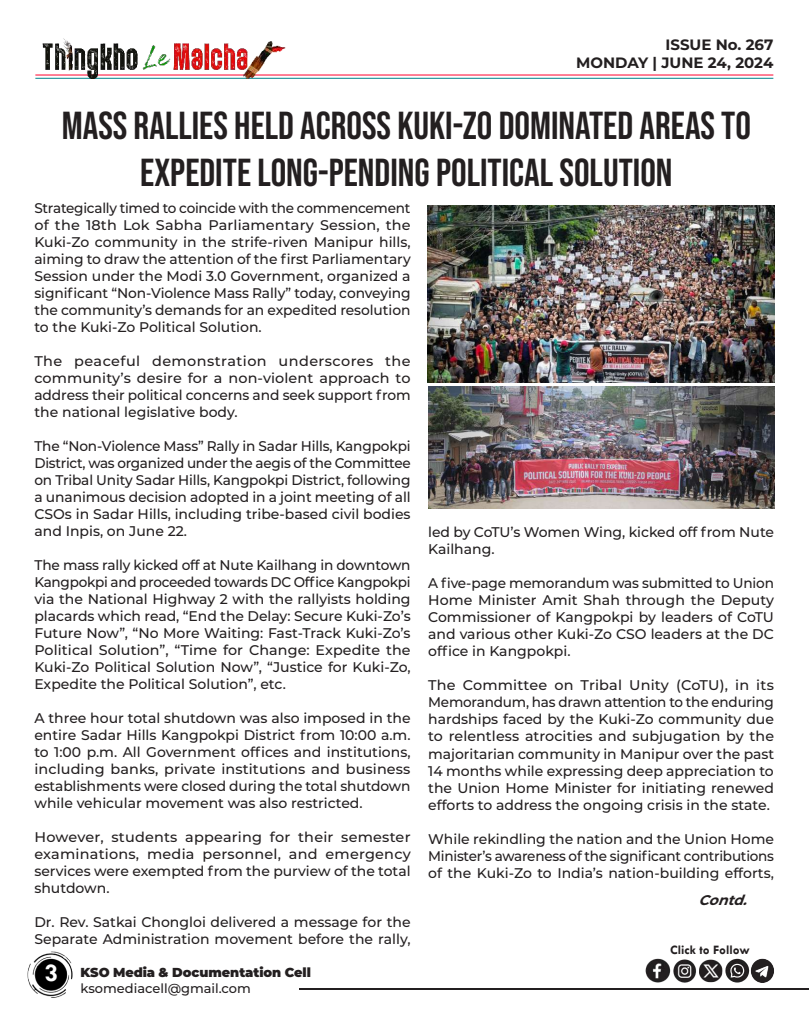
<style>
.page{position:relative;width:810px;height:1013px;background:#fff}
.page>*{position:absolute;margin:0;border:0;box-sizing:border-box;transform-origin:0 0}
.t1{font:39px/46.8px "Bebas Neue";color:#231f20;text-align:center}
.t2{font:700 26px "Tw Cen";color:#fff}
.t3{font:700 15px/18px "Montserrat";color:#231f20;text-align:right}
.t4{font:500 14px/17px "Montserrat";color:#231f20;text-align:justify}
.t5{font:italic 700 14px "Montserrat";color:#231f20}
.t6{font:900 13px "Montserrat";letter-spacing:-.005em;color:#231f20}
.t7{font:500 13px "Montserrat";color:#231f20}
.t8{font:700 13px "Tw Cen";color:#231f20}
</style>
<div class="page">
<hr style="left:299px;top:988px;width:509px;height:1px;background:#231f20">
<img style="left:27px;top:951px;width:46px;height:47px">
<hr style="left:35px;top:74px;width:738px;height:1px;background:#ff002d">
<hr style="left:35px;top:78px;width:738px;height:1px;background:#00848b">
<img style="left:35px;top:38px;width:254px;height:41px">
<img style="left:645px;top:958px;width:129px;height:25px">
<img style="left:428px;top:386px;width:346px;height:122px">
<img style="left:428px;top:205px;width:346px;height:177px">
<p class="t3" style="left:576px;top:35px;width:199px">ISSUE No. 267<br>MONDAY | JUNE 24, 2024</p>
<h1 class="t1" style="left:62px;top:102px;width:691px">MASS RALLIES HELD ACROSS KUKI-ZO DOMINATED AREAS TO<br>EXPEDITE LONG-PENDING POLITICAL SOLUTION</h1>
<p class="t4" style="left:34px;top:199px;width:378px">Strategically timed to coincide with the commencement of the 18th Lok Sabha Parliamentary Session, the Kuki-Zo community in the strife-riven Manipur hills, aiming to draw the attention of the first Parliamentary Session under the Modi 3.0 Government, organized a significant “Non-Violence Mass Rally” today, conveying the community’s demands for an expedited resolution to the Kuki-Zo Political Solution.</p>
<p class="t4" style="left:34px;top:352px;width:378px">The peaceful demonstration underscores the community’s desire for a non-violent approach to address their political concerns and seek support from the national legislative body.</p>
<p class="t4" style="left:34px;top:437px;width:378px">The “Non-Violence Mass” Rally in Sadar Hills, Kangpokpi District, was organized under the aegis of the Committee on Tribal Unity Sadar Hills, Kangpokpi District, following a unanimous decision adopted in a joint meeting of all CSOs in Sadar Hills, including tribe-based civil bodies and Inpis, on June 22.</p>
<p class="t4" style="left:34px;top:556px;width:378px">The mass rally kicked off at Nute Kailhang in downtown Kangpokpi and proceeded towards DC Office Kangpokpi via the National Highway 2 with the rallyists holding placards which read, “End the Delay: Secure Kuki-Zo’s Future Now”, “No More Waiting: Fast-Track Kuki-Zo’s Political Solution”, “Time for Change: Expedite the Kuki-Zo Political Solution Now”, “Justice for Kuki-Zo, Expedite the Political Solution”, etc.</p>
<p class="t4" style="left:34px;top:709px;width:378px">A three hour total shutdown was also imposed in the entire Sadar Hills Kangpokpi District from 10:00 a.m. to 1:00 p.m. All Government offices and institutions, including banks, private institutions and business establishments were closed during the total shutdown while vehicular movement was also restricted.</p>
<p class="t4" style="left:34px;top:828px;width:378px">However, students appearing for their semester examinations, media personnel, and emergency services were exempted from the purview of the total shutdown.</p>
<p class="t4" style="left:34px;top:913px;width:378px">Dr. Rev. Satkai Chongloi delivered a message for the<br>Separate Administration movement before the rally,</p>
<p class="t4" style="left:428px;top:523px;width:347px">led by CoTU’s Women Wing, kicked off from Nute<br>Kailhang.</p>
<p class="t4" style="left:428px;top:574px;width:347px">A five-page memorandum was submitted to Union Home Minister Amit Shah through the Deputy Commissioner of Kangpokpi by leaders of CoTU and various other Kuki-Zo CSO leaders at the DC office in Kangpokpi.</p>
<p class="t4" style="left:428px;top:676px;width:347px">The Committee on Tribal Unity (CoTU), in its Memorandum, has drawn attention to the enduring hardships faced by the Kuki-Zo community due to relentless atrocities and subjugation by the majoritarian community in Manipur over the past 14 months while expressing deep appreciation to the Union Home Minister for initiating renewed efforts to address the ongoing crisis in the state.</p>
<p class="t4" style="left:428px;top:829px;width:347px">While rekindling the nation and the Union Home Minister’s awareness of the significant contributions of the Kuki-Zo to India’s nation-building efforts,</p>
<p class="t5" style="left:699px;top:889px;width:56px">Contd.</p>
<p class="t8" style="left:670px;top:942px;width:81px">Click to Follow</p>
<h2 class="t2" style="left:44px;top:957px;width:15px">3</h2>
<p class="t6" style="left:81px;top:962px;width:232px">KSO Media &amp; Documentation Cell</p>
<p class="t7" style="left:81px;top:978px;width:172px">ksomediacell@gmail.com</p>
</div>
